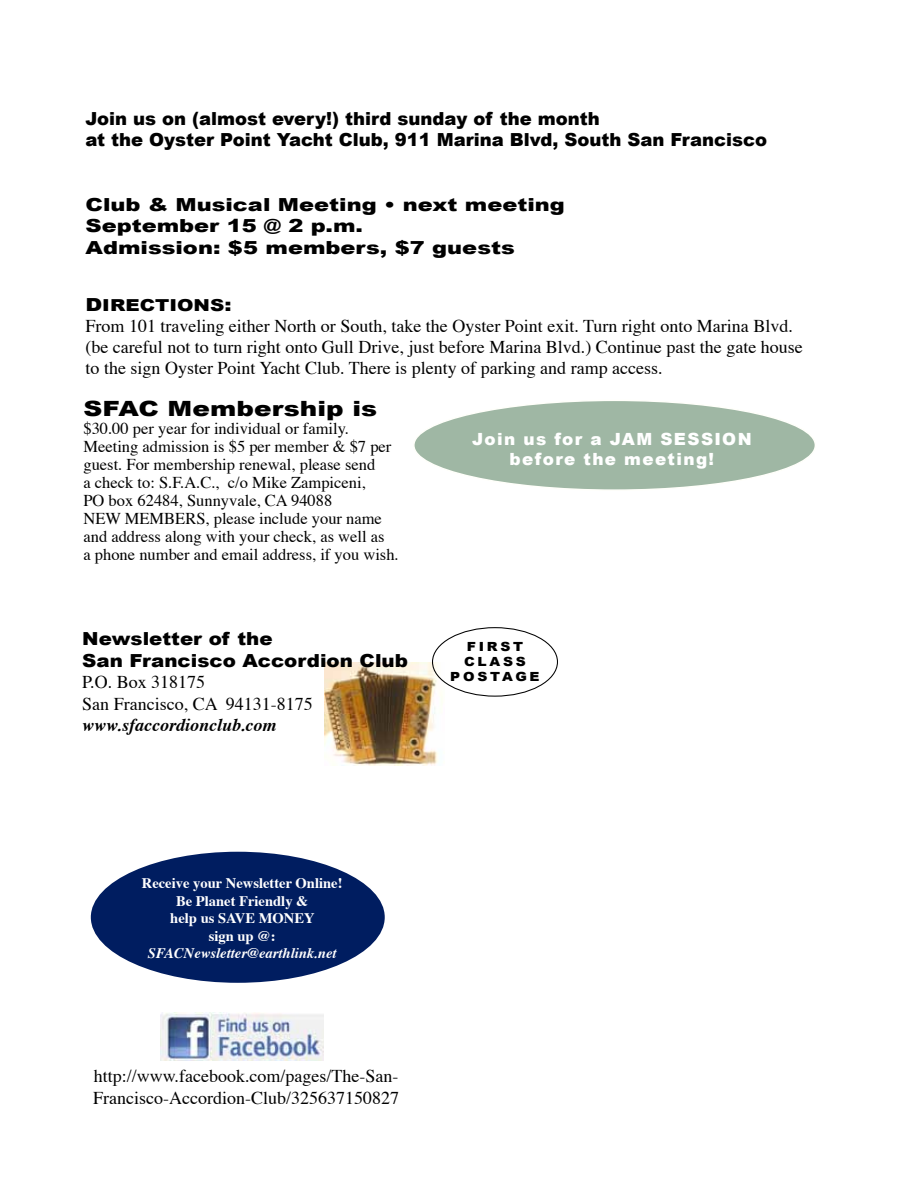
<style>
.page{position:relative;width:918px;height:1188px;background:#fff}
.page>*{position:absolute;margin:0;border:0;box-sizing:border-box;transform-origin:0 0}
.t1{font:900 21px "Arial";letter-spacing:.005em;color:#000;scale:1.25 1}
.t2{font:18px/21px "Times";color:#000}
.t3{font:900 18px/21px "Arial";color:#000}
.t4{font:900 18px/21.6px "Arial";color:#000;scale:1.25 1}
.t5{font:900 18px/21.6px "Arial";color:#000;scale:1.1 1}
.t6{font:italic 700 18px "Times";color:#000}
.t7{font:900 16.8px/20.1px "Arial";letter-spacing:.08em;color:#fff;text-align:center}
.t8{font:16.5px/18px "Times";color:#000}
.t9{font:900 16.5px "Arial";color:#000;scale:1.2 1}
.t10{font:700 14.55px/17.5px "Times";color:#fff;text-align:center}
.t11{font:italic 700 14.55px "Times";color:#fff}
.t12{font:900 12.6px/15.1px "Arial";letter-spacing:.2em;color:#000;text-align:center;scale:1.1 1}
.s1{font-size:18px}
</style>
<div class="page">
<div style="left:414px;top:400px;width:401px;height:90px;background:#9fb7a4;border-radius:50%"></div>
<img style="left:324px;top:663px;width:121px;height:103px">
<div style="left:91px;top:852px;width:294px;height:131px;background:#001d60;border-radius:50%"></div>
<img style="left:161px;top:1012px;width:163px;height:48px">
<p class="t3" style="left:86px;top:109px;width:683px">Join us on (almost every!) third sunday of the month<br>at the Oyster Point Yacht Club, 911 Marina Blvd, South San Francisco</p>
<p class="t4" style="left:86px;top:194px;width:385px">Club &amp; Musical Meeting • next meeting<br>September 15 @ 2 p.m.<br>Admission: $5 members, $7 guests</p>
<p class="t9" style="left:86px;top:296px;width:123px"><span class="s1">D</span>IRECTIONS<span class="s1">:</span></p>
<p class="t2" style="left:86px;top:314px;width:719px">From 101 traveling either North or South, take the Oyster Point exit. Turn right onto Marina Blvd. (be careful not to turn right onto Gull Drive, just before Marina Blvd.) Continue past the gate house to the sign Oyster Point Yacht Club. There is plenty of parking and ramp access.</p>
<p class="t1" style="left:83px;top:397px;width:237px">SFAC Membership is</p>
<p class="t8" style="left:83px;top:418px;width:317px">$30.00 per year for individual or family.<br>Meeting admission is $5 per member &amp; $7 per guest. For membership renewal, please send<br>a check to: S.F.A.C., c/o Mike Zampiceni,<br>PO box 62484, Sunnyvale, CA 94088<br>NEW MEMBERS, please include your name and address along with your check, as well as<br>a phone number and email address, if you wish.</p>
<p class="t5" style="left:82px;top:628px;width:298px">Newsletter of the<br>San Francisco Accordion Club</p>
<p class="t2" style="left:82px;top:670px;width:232px;line-height:21.6px">P.O. Box 318175<br>San Francisco, CA 94131-8175</p>
<p class="t6" style="left:82px;top:708px;width:196px">www.sfaccordionclub.com</p>
<p class="t7" style="left:472px;top:429px;width:281px">Join us for a JAM SESSION before the meeting!</p>
<p class="t12" style="left:450px;top:639px;width:83px">FIRST<br>CLASS<br>POSTAGE</p>
<p class="t10" style="left:142px;top:873px;width:202px">Receive your Newsletter Online!<br>Be Planet Friendly &amp;<br>help us SAVE MONEY<br>sign up @:</p>
<p class="t11" style="left:148px;top:940px;width:190px">SFACNewsletter@earthlink.net</p>
<p class="t2" style="left:93px;top:1064px;width:307px;line-height:21.6px">http://www.facebook.com/pages/The-San-<br>Francisco-Accordion-Club/325637150827</p>
</div>
